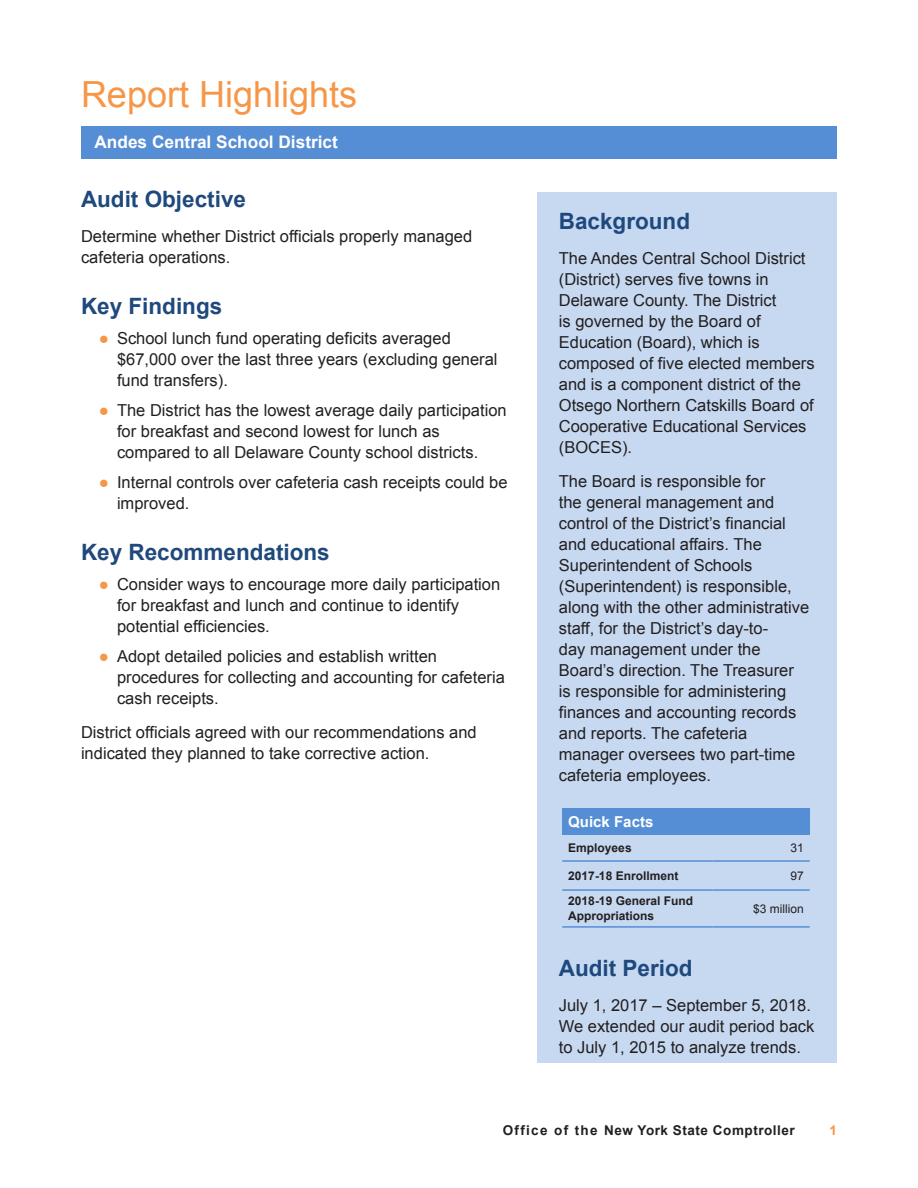
<style>
.page{position:relative;width:918px;height:1188px;background:#fff}
.page>*{position:absolute;margin:0;border:0;box-sizing:border-box;transform-origin:0 0}
.Section_Heads{font:36px "Arial";color:#f79646}
._2_Subheads{font:700 22.5px "Arial";color:#1f497d}
.t1{font:700 17.25px "Arial";color:#fff}
.Body_Text{font:16.5px/21px "Arial";color:#231f20}
.Footnotes{font:700 15px "Arial";color:#fff}
.t2{font:700 13.5px "Arial";letter-spacing:.04em;color:#231f20}
.t3{font:700 13.5px "Arial";color:#f79646}
.Footnotes-2{font:700 12px/15px "Arial";color:#231f20}
.Footnotes-3{font:12px "Arial";color:#231f20}
.s1{color:#f79646}
</style>
<div class="page">
<hr style="left:81px;top:126px;width:756px;height:3px;background:#558ed5">
<div style="left:538px;top:192px;width:299px;height:871px;background:#c6d9f1"></div>
<div style="left:81px;top:128px;width:756px;height:31px;background:#558ed5"></div>
<div style="left:562px;top:808px;width:248px;height:27px;background:#558ed5"></div>
<hr style="left:562px;top:860px;width:151px;height:2px;background:#558ed5">
<hr style="left:713px;top:860px;width:97px;height:2px;background:#558ed5">
<hr style="left:562px;top:889px;width:151px;height:2px;background:#558ed5">
<hr style="left:713px;top:889px;width:97px;height:2px;background:#558ed5">
<hr style="left:562px;top:926px;width:151px;height:2px;background:#558ed5">
<hr style="left:713px;top:926px;width:97px;height:2px;background:#558ed5">
<p class="Section_Heads" style="left:81px;top:71px;width:278px">Report Highlights</p>
<p class="t1" style="left:94px;top:130px;width:245px">Andes Central School District</p>
<p class="_2_Subheads" style="left:81px;top:185px;width:167px">Audit Objective</p>
<p class="Body_Text" style="left:81px;top:226px;width:393px">Determine whether District officials properly managed cafeteria operations.</p>
<p class="_2_Subheads" style="left:81px;top:291px;width:143px">Key Findings</p>
<p class="Body_Text" style="left:117px;top:328px;width:382px;text-indent:-18px"><span class="s1">●</span> School lunch fund operating deficits averaged $67,000 over the last three years (excluding general fund transfers).</p>
<p class="Body_Text" style="left:117px;top:400px;width:391px;text-indent:-18px"><span class="s1">●</span> The District has the lowest average daily participation for breakfast and second lowest for lunch as compared to all Delaware County school districts.</p>
<p class="Body_Text" style="left:117px;top:472px;width:392px;text-indent:-18px"><span class="s1">●</span> Internal controls over cafeteria cash receipts could be improved.</p>
<p class="_2_Subheads" style="left:81px;top:537px;width:250px">Key Recommendations</p>
<p class="Body_Text" style="left:117px;top:574px;width:385px;text-indent:-18px"><span class="s1">●</span> Consider ways to encourage more daily participation for breakfast and lunch and continue to identify potential efficiencies.</p>
<p class="Body_Text" style="left:117px;top:646px;width:389px;text-indent:-18px"><span class="s1">●</span> Adopt detailed policies and establish written procedures for collecting and accounting for cafeteria cash receipts.</p>
<p class="Body_Text" style="left:81px;top:722px;width:397px">District officials agreed with our recommendations and indicated they planned to take corrective action.</p>
<p class="_2_Subheads" style="left:559px;top:206px;width:133px">Background</p>
<p class="Body_Text" style="left:559px;top:248px;width:257px">The Andes Central School District (District) serves five towns in<br>Delaware County. The District<br>is governed by the Board of<br>Education (Board), which is composed of five elected members and is a component district of the<br>Otsego Northern Catskills Board of<br>Cooperative Educational Services (BOCES).</p>
<p class="Body_Text" style="left:559px;top:471px;width:252px">The Board is responsible for<br>the general management and control of the District’s financial and educational affairs. The<br>Superintendent of Schools (Superintendent) is responsible, along with the other administrative staff, for the District’s day-to-<br>day management under the<br>Board’s direction. The Treasurer is responsible for administering finances and accounting records and reports. The cafeteria manager oversees two part-time cafeteria employees.</p>
<p class="Footnotes" style="left:568px;top:811px;width:87px">Quick Facts</p>
<p class="Footnotes-2" style="left:568px;top:841px;width:65px">Employees</p>
<p class="Footnotes-3" style="left:790px;top:840px;width:15px">31</p>
<p class="Footnotes-2" style="left:568px;top:869px;width:112px">2017-18 Enrollment</p>
<p class="Footnotes-3" style="left:790px;top:868px;width:15px">97</p>
<p class="Footnotes-2" style="left:568px;top:894px;width:126px">2018-19 General Fund<br>Appropriations</p>
<p class="Footnotes-3" style="left:753px;top:901px;width:52px">$3 million</p>
<p class="_2_Subheads" style="left:559px;top:953px;width:135px">Audit Period</p>
<p class="Body_Text" style="left:559px;top:995px;width:257px">July 1, 2017 – September 5, 2018.<br>We extended our audit period back to July 1, 2015 to analyze trends.</p>
<p class="t2" style="left:503px;top:1121px;width:294px">Office of the New York State Comptroller</p>
<p class="t3" style="left:829px;top:1121px;width:9px">1</p>
</div>
